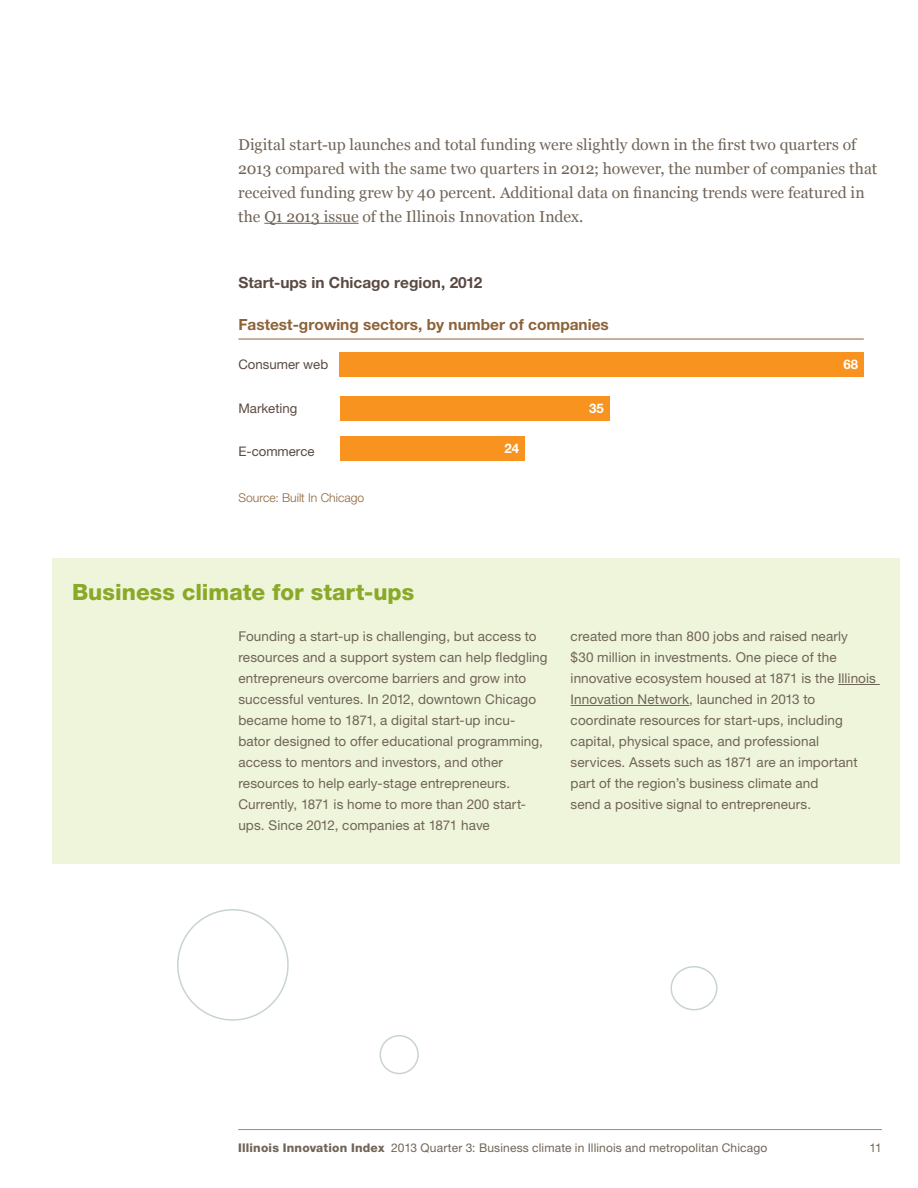
<style>
.page{position:relative;width:918px;height:1188px;background:#fff}
.page>*{position:absolute;margin:0;border:0;box-sizing:border-box;transform-origin:0 0}
.t1{font:800 22.5px "Helvetica Neue LT Std";color:#8aa928}
.t2{font:15.75px/24px "Georgia";letter-spacing:.005em;color:#706457}
.t3{font:700 15.45px "Helvetica Neue LT Std";color:#8c6239}
.t4{font:700 15.45px "Helvetica Neue LT Std";color:#5a4a42}
.t5{font:13.5px/21px "Helvetica Neue LT Std";letter-spacing:.01em;color:#706457}
.t6{font:13.2px "Helvetica Neue LT Std";color:#5a4a42}
.t7{font:700 13.2px "Helvetica Neue LT Std";color:#fff}
.t8{font:300 12.15px "Helvetica Neue LT Std";color:#8c6239}
.t9{font:12px "Helvetica Neue LT Std";letter-spacing:.015em;color:#706457}
.s1{font-weight:800}
</style>
<div class="page">
<hr style="left:238px;top:1129px;width:644px;height:1px;background:#af8273">
<div style="left:340px;top:352px;width:524px;height:25px;background:#f7931e"></div>
<div style="left:340px;top:396px;width:269px;height:24px;background:#f7931e"></div>
<div style="left:340px;top:436px;width:185px;height:24px;background:#f7931e"></div>
<hr style="left:238px;top:339px;width:626px;height:1px;background:#8c6239">
<div style="left:52px;top:558px;width:848px;height:306px;background:#eff5db"></div>
<hr style="left:838px;top:684px;width:42px;height:1px;background:#706457">
<hr style="left:571px;top:705px;width:118px;height:1px;background:#706457">
<hr style="left:264px;top:223px;width:95px;height:1px;background:#706457">
<div style="left:379px;top:1035px;width:40px;height:39px;border:2px solid #c8d3d5;border-radius:50%"></div>
<div style="left:177px;top:909px;width:112px;height:112px;border:2px solid #c8d3d5;border-radius:50%"></div>
<div style="left:670px;top:966px;width:48px;height:44px;border:2px solid #c8d3d5;border-radius:50%"></div>
<p class="t2" style="left:238px;top:133px;width:641px">Digital start-up launches and total funding were slightly down in the first two quarters of 2013 compared with the same two quarters in 2012; however, the number of companies that received funding grew by 40 percent. Additional data on financing trends were featured in the Q1 2013 issue of the Illinois Innovation Index.</p>
<p class="t4" style="left:238px;top:273px;width:245px">Start-ups in Chicago region, 2012</p>
<p class="t3" style="left:238px;top:315px;width:372px">Fastest-growing sectors, by number of companies</p>
<p class="t6" style="left:238px;top:357px;width:91px">Consumer web</p>
<p class="t7" style="left:844px;top:356px;width:16px">68</p>
<p class="t6" style="left:238px;top:400px;width:60px">Marketing</p>
<p class="t6" style="left:238px;top:443px;width:78px">E-commerce</p>
<p class="t7" style="left:589px;top:400px;width:16px">35</p>
<p class="t7" style="left:504px;top:440px;width:16px">24</p>
<p class="t8" style="left:238px;top:490px;width:127px">Source: Built In Chicago</p>
<h1 class="t1" style="left:72px;top:578px;width:344px">Business climate for start-ups</h1>
<p class="t5" style="left:238px;top:626px;width:311px">Founding a start-up is challenging, but access to resources and a support system can help fledgling entrepreneurs overcome barriers and grow into successful ventures. In 2012, downtown Chicago became home to 1871, a digital start-up incu&shy;bator designed to offer educational programming, access to mentors and investors, and other resources to help early-stage entrepreneurs.<br>Currently, 1871 is home to more than 200 start&shy;ups. Since 2012, companies at 1871 have</p>
<p class="t5" style="left:571px;top:626px;width:307px">created more than 800 jobs and raised nearly<br>$30 million in investments. One piece of the innovative ecosystem housed at 1871 is the Illinois Innovation Network, launched in 2013 to coordinate resources for start-ups, including capital, physical space, and professional services. Assets such as 1871 are an important part of the region’s business climate and<br>send a positive signal to entrepreneurs.</p>
<p class="t9" style="left:238px;top:1140px;width:531px"><span class="s1">Illinois Innovation Index</span> 2013 Quarter 3: Business climate in Illinois and metropolitan Chicago</p>
<p class="t9" style="left:870px;top:1140px;width:14px">11</p>
</div>
